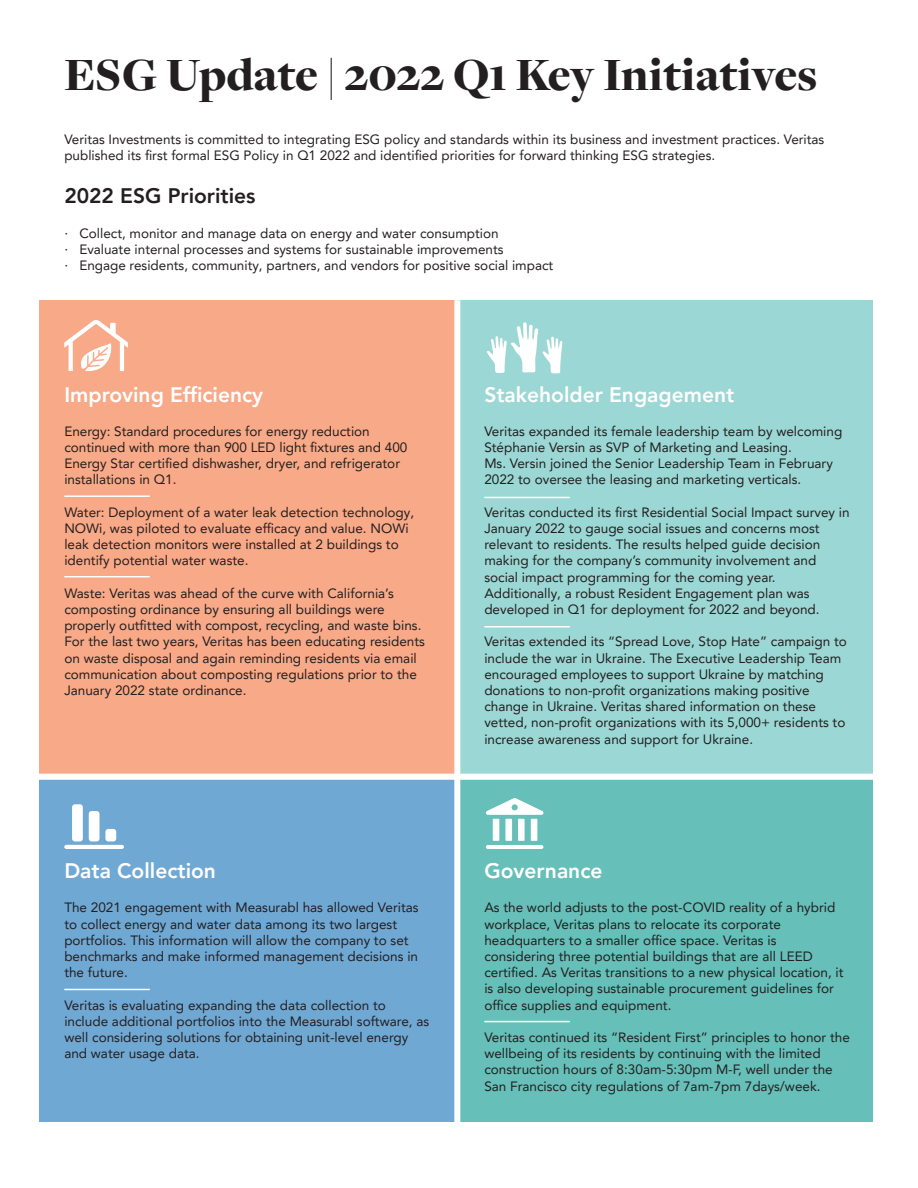
<style>
.page{position:relative;width:918px;height:1188px;background:#fff}
.page>*{position:absolute;margin:0;border:0;box-sizing:border-box;transform-origin:0 0}
.t1{font:900 48px "Freight Disp Pro";color:#231f20}
.t2{font:800 21px "Avenir LT Pro";color:#fff}
.t3{font:800 21px "Avenir LT Pro";color:#231f20}
.t4{font:13.5px/16.2px "Avenir LT Pro";color:#231f20}
</style>
<div class="page">
<div style="left:457px;top:777px;width:416px;height:344px;background:#66bfb8"></div>
<div style="left:457px;top:300px;width:416px;height:477px;background:#9bd7d4"></div>
<div style="left:40px;top:300px;width:415px;height:477px;background:#f8a987"></div>
<div style="left:40px;top:777px;width:415px;height:344px;background:#70a8d4"></div>
<div style="left:454px;top:300px;width:6px;height:838px;background:#fff"></div>
<div style="left:26px;top:774px;width:863px;height:6px;background:#fff"></div>
<hr style="left:64px;top:495px;width:86px;height:2px;background:#fff">
<hr style="left:484px;top:497px;width:86px;height:1px;background:#fff">
<hr style="left:484px;top:626px;width:86px;height:1px;background:#fff">
<hr style="left:484px;top:1021px;width:86px;height:1px;background:#fff">
<hr style="left:64px;top:576px;width:86px;height:1px;background:#fff">
<hr style="left:64px;top:989px;width:86px;height:1px;background:#fff">
<svg style="left:64px;top:320px;width:64px;height:51px"></svg>
<svg style="left:487px;top:322px;width:75px;height:52px"></svg>
<div style="left:105px;top:829px;width:11px;height:12px;background:#fff;border-radius:3px"></div>
<div style="left:89px;top:811px;width:11px;height:30px;background:#fff;border-radius:3px"></div>
<div style="left:72px;top:804px;width:11px;height:37px;background:#fff;border-radius:3px"></div>
<hr style="left:64px;top:845px;width:60px;height:4px;background:#fff;border-radius:2px">
<div style="left:493px;top:819px;width:6px;height:22px;background:#fff"></div>
<div style="left:505px;top:819px;width:7px;height:22px;background:#fff"></div>
<div style="left:518px;top:819px;width:7px;height:22px;background:#fff"></div>
<div style="left:531px;top:819px;width:6px;height:22px;background:#fff"></div>
<svg style="left:486px;top:798px;width:57px;height:17px"></svg>
<hr style="left:486px;top:845px;width:57px;height:4px;background:#fff;border-radius:2px">
<h1 class="t1" style="left:64px;top:43px;width:754px">ESG Update | 2022 Q1 Key Initiatives</h1>
<p class="t4" style="left:64px;top:131px;width:762px">Veritas Investments is committed to integrating ESG policy and standards within its business and investment practices. Veritas published its first formal ESG Policy in Q1 2022 and identified priorities for forward thinking ESG strategies.</p>
<h2 class="t3" style="left:64px;top:184px;width:193px">2022 ESG Priorities</h2>
<p class="t4" style="left:64px;top:225px;width:491px">· Collect, monitor and manage data on energy and water consumption<br>· Evaluate internal processes and systems for sustainable improvements<br>· Engage residents, community, partners, and vendors for positive social impact</p>
<h2 class="t2" style="left:64px;top:382px;width:200px">Improving Efficiency</h2>
<p class="t4" style="left:64px;top:423px;width:345px">Energy: Standard procedures for energy reduction continued with more than 900 LED light fixtures and 400<br>Energy Star certified dishwasher, dryer, and refrigerator installations in Q1.</p>
<p class="t4" style="left:64px;top:504px;width:351px">Water: Deployment of a water leak detection technology, NOWi, was piloted to evaluate efficacy and value. NOWi leak detection monitors were installed at 2 buildings to identify potential water waste.</p>
<p class="t4" style="left:64px;top:585px;width:362px">Waste: Veritas was ahead of the curve with California’s composting ordinance by ensuring all buildings were properly outfitted with compost, recycling, and waste bins.<br>For the last two years, Veritas has been educating residents on waste disposal and again reminding residents via email communication about composting regulations prior to the January 2022 state ordinance.</p>
<h2 class="t2" style="left:64px;top:858px;width:153px">Data Collection</h2>
<p class="t4" style="left:64px;top:899px;width:356px">The 2021 engagement with Measurabl has allowed Veritas to collect energy and water data among its two largest portfolios. This information will allow the company to set benchmarks and make informed management decisions in the future.</p>
<p class="t4" style="left:64px;top:997px;width:366px">Veritas is evaluating expanding the data collection to include additional portfolios into the Measurabl software, as well considering solutions for obtaining unit-level energy and water usage data.</p>
<h2 class="t2" style="left:484px;top:382px;width:252px">Stakeholder Engagement</h2>
<p class="t4" style="left:484px;top:423px;width:360px">Veritas expanded its female leadership team by welcoming Stéphanie Versin as SVP of Marketing and Leasing.<br>Ms. Versin joined the Senior Leadership Team in February 2022 to oversee the leasing and marketing verticals.</p>
<p class="t4" style="left:484px;top:504px;width:367px">Veritas conducted its first Residential Social Impact survey in January 2022 to gauge social issues and concerns most relevant to residents. The results helped guide decision making for the company’s community involvement and social impact programming for the coming year.<br>Additionally, a robust Resident Engagement plan was developed in Q1 for deployment for 2022 and beyond.</p>
<p class="t4" style="left:484px;top:634px;width:364px">Veritas extended its “Spread Love, Stop Hate” campaign to include the war in Ukraine. The Executive Leadership Team encouraged employees to support Ukraine by matching donations to non-profit organizations making positive change in Ukraine. Veritas shared information on these vetted, non-profit organizations with its 5,000+ residents to increase awareness and support for Ukraine.</p>
<h2 class="t2" style="left:484px;top:858px;width:120px">Governance</h2>
<p class="t4" style="left:484px;top:899px;width:361px">As the world adjusts to the post-COVID reality of a hybrid workplace, Veritas plans to relocate its corporate headquarters to a smaller office space. Veritas is considering three potential buildings that are all LEED certified. As Veritas transitions to a new physical location, it is also developing sustainable procurement guidelines for office supplies and equipment.</p>
<p class="t4" style="left:484px;top:1029px;width:367px">Veritas continued its “Resident First” principles to honor the wellbeing of its residents by continuing with the limited construction hours of 8:30am-5:30pm M-F, well under the San Francisco city regulations of 7am-7pm 7days/week.</p>
</div>
